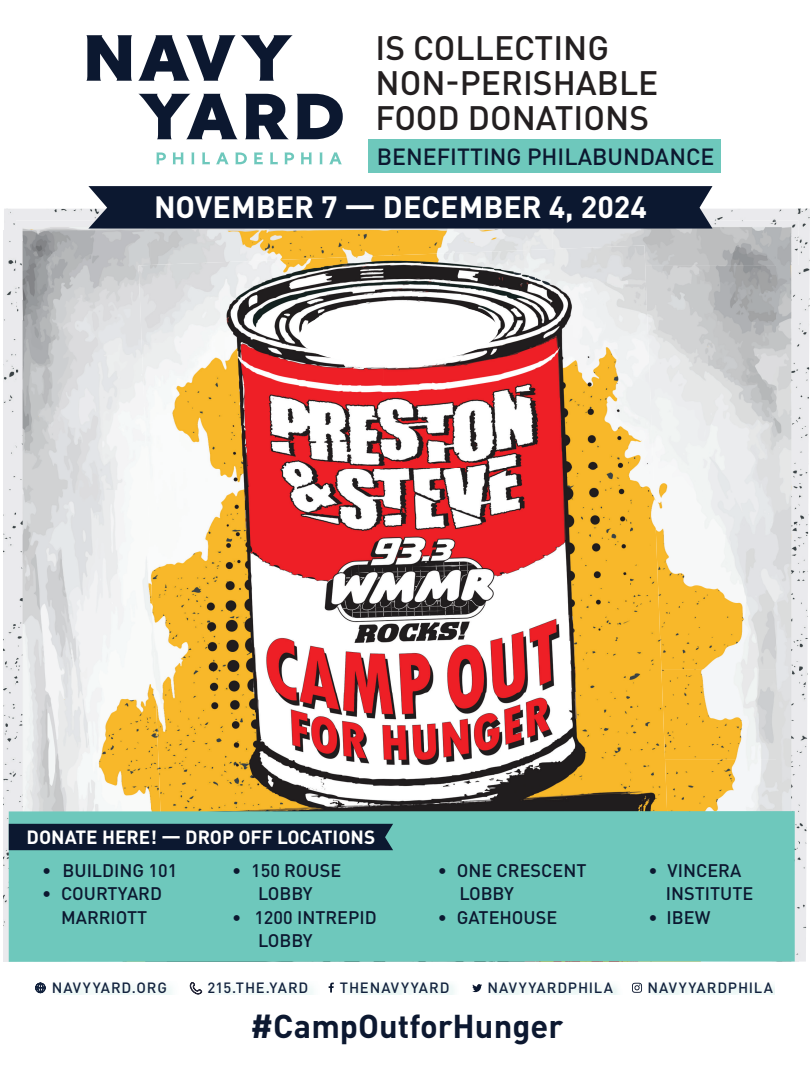
<style>
.page{position:relative;width:810px;height:1080px;background:#fff}
.page>*{position:absolute;margin:0;border:0;box-sizing:border-box;transform-origin:0 0}
.t1{font:500 33.5px/34.9px "DINOT";color:#231f20}
.t2{font:700 32.62px "DINOT";color:#0c1830}
.t3{font:700 30.44px "DINOT";color:#fff}
.t4{font:500 23.12px "DINOT";color:#0c1830}
.t5{font:700 18.94px "DINOT";color:#fff}
.t6{font:500 18px/23.5px "DINOT";color:#0c1830}
.t7{font:500 14.75px "DINOT";letter-spacing:.055em;color:#13233e}
</style>
<div class="page">
<div style="left:4px;top:209px;width:806px;height:21px;background:#eaeaed"></div>
<img style="left:4px;top:230px;width:12px;height:732px">
<img style="left:798px;top:230px;width:12px;height:732px">
<img style="left:16px;top:221px;width:134px;height:134px">
<img style="left:150px;top:221px;width:648px;height:44px">
<img style="left:651px;top:265px;width:125px;height:135px">
<img style="left:776px;top:265px;width:22px;height:697px">
<img style="left:16px;top:355px;width:123px;height:135px">
<img style="left:16px;top:490px;width:134px;height:321px">
<img style="left:150px;top:693px;width:6px;height:118px">
<img style="left:673px;top:535px;width:103px;height:135px">
<img style="left:673px;top:670px;width:103px;height:89px">
<img style="left:673px;top:759px;width:103px;height:52px">
<img style="left:139px;top:256px;width:244px;height:213px">
<img style="left:383px;top:246px;width:245px;height:223px">
<img style="left:628px;top:245px;width:23px;height:566px">
<img style="left:651px;top:402px;width:22px;height:409px">
<img style="left:147px;top:469px;width:482px;height:224px">
<img style="left:156px;top:693px;width:383px;height:118px">
<img style="left:539px;top:693px;width:90px;height:118px">
<svg style="left:299px;top:302px;width:200px;height:64px"></svg>
<svg style="left:86px;top:35px;width:46px;height:46px"></svg>
<svg style="left:138px;top:35px;width:155px;height:46px"></svg>
<svg style="left:139px;top:94px;width:99px;height:45px"></svg>
<svg style="left:245px;top:94px;width:44px;height:45px"></svg>
<svg style="left:296px;top:94px;width:47px;height:45px"></svg>
<svg style="left:156px;top:152px;width:10px;height:12px"></svg>
<svg style="left:173px;top:152px;width:11px;height:12px"></svg>
<svg style="left:191px;top:152px;width:4px;height:12px"></svg>
<svg style="left:202px;top:152px;width:8px;height:13px"></svg>
<svg style="left:216px;top:152px;width:13px;height:12px"></svg>
<svg style="left:235px;top:152px;width:12px;height:12px"></svg>
<svg style="left:254px;top:152px;width:9px;height:13px"></svg>
<svg style="left:270px;top:152px;width:8px;height:13px"></svg>
<svg style="left:284px;top:152px;width:10px;height:12px"></svg>
<svg style="left:301px;top:152px;width:11px;height:12px"></svg>
<svg style="left:319px;top:152px;width:4px;height:12px"></svg>
<svg style="left:329px;top:152px;width:13px;height:12px"></svg>
<div style="left:9px;top:811px;width:786px;height:151px;background:#6ec8bc"></div>
<div style="left:368px;top:139px;width:353px;height:34px;background:#6ec8bc"></div>
<svg style="left:88px;top:186px;width:625px;height:43px;background:#142037"></svg>
<div style="left:9px;top:824px;width:384px;height:26px;background:#0c1830"></div>
<svg style="left:36px;top:983px;width:9px;height:10px"></svg>
<svg style="left:190px;top:982px;width:12px;height:12px"></svg>
<svg style="left:329px;top:983px;width:5px;height:10px"></svg>
<svg style="left:472px;top:984px;width:10px;height:8px"></svg>
<svg style="left:632px;top:983px;width:10px;height:10px"></svg>
<h1 class="t1" style="left:376px;top:30px;width:284px">IS COLLECTING<br>NON-PERISHABLE<br>FOOD DONATIONS</h1>
<p class="t4" style="left:377px;top:142px;width:339px">BENEFITTING PHILABUNDANCE</p>
<h3 class="t3" style="left:154px;top:187px;width:494px">NOVEMBER 7 — DECEMBER 4, 2024</h3>
<p class="t5" style="left:27px;top:824px;width:350px">DONATE HERE! — DROP OFF LOCATIONS</p>
<p class="t6" style="left:42px;top:858px;width:137px">• BUILDING 101</p>
<p class="t6" style="left:42px;top:881px;width:121px;text-align:center">• COURTYARD<br>MARRIOTT</p>
<p class="t6" style="left:232px;top:858px;width:111px;text-align:center">• 150 ROUSE<br>LOBBY</p>
<p class="t6" style="left:258px;top:905px;width:120px;text-indent:-26px">• 1200 INTREPID<br>LOBBY</p>
<p class="t6" style="left:459px;top:858px;width:129px;text-indent:-22px">• ONE CRESCENT<br>LOBBY</p>
<p class="t6" style="left:438px;top:905px;width:121px">• GATEHOUSE</p>
<p class="t6" style="left:666px;top:858px;width:89px;text-indent:-17px">• VINCERA<br>INSTITUTE</p>
<p class="t6" style="left:648px;top:905px;width:63px">• IBEW</p>
<p class="t7" style="left:52px;top:978px;width:117px">NAVYYARD.ORG</p>
<p class="t7" style="left:207px;top:979px;width:102px">215.THE.YARD</p>
<p class="t7" style="left:340px;top:979px;width:111px">THENAVYYARD</p>
<p class="t7" style="left:488px;top:979px;width:127px">NAVYYARDPHILA</p>
<p class="t7" style="left:648px;top:979px;width:127px">NAVYYARDPHILA</p>
<h2 class="t2" style="left:251px;top:1005px;width:314px">#CampOutforHunger</h2>
</div>
